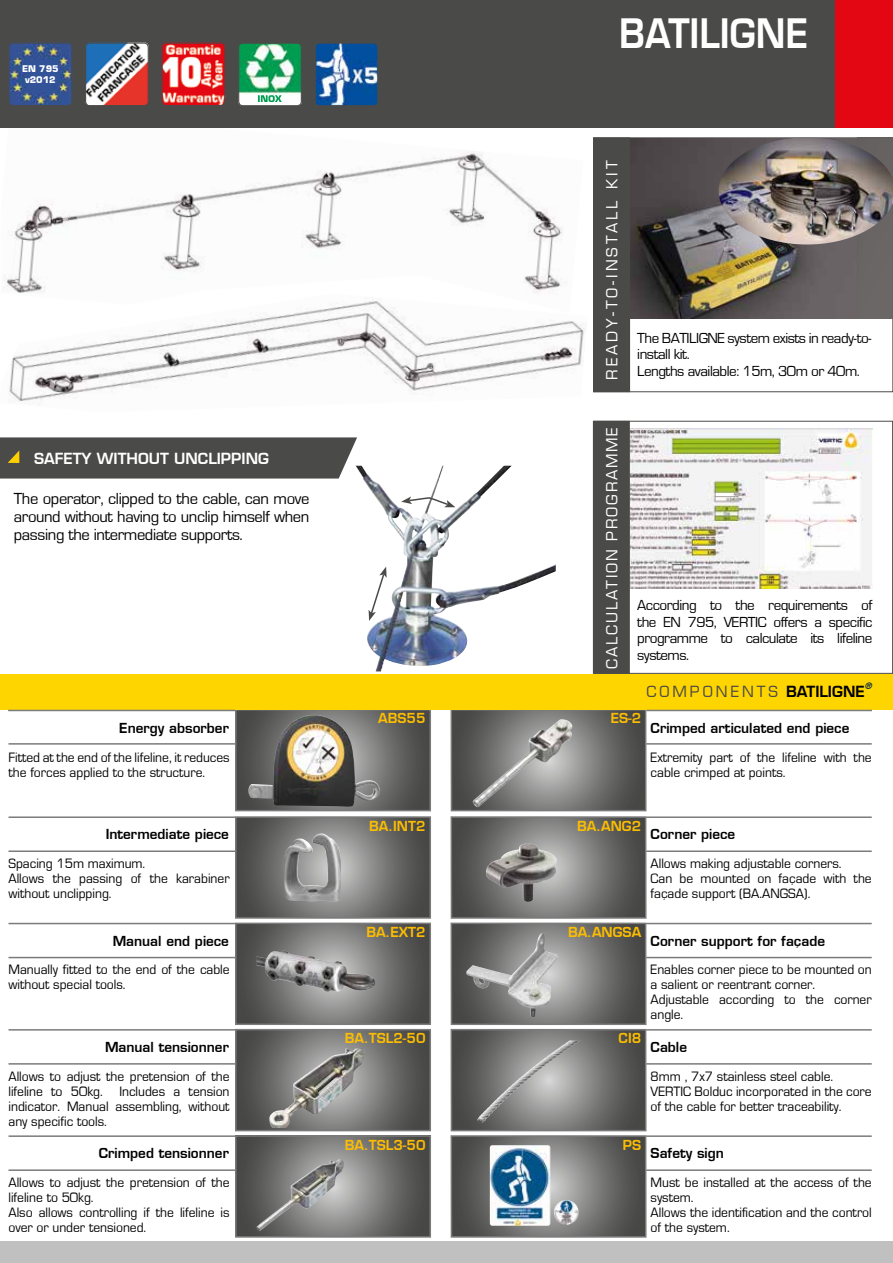
<style>
.page{position:relative;width:893px;height:1263px;background:#fff}
.page>*{position:absolute;margin:0;border:0;box-sizing:border-box;transform-origin:0 0}
.t1{font:600 39.6px "Eurostile LT";color:#fff;scale:.91 1}
.t2{font:16.5px/18px "Eurostile";letter-spacing:-.02em;color:#000;text-align:justify}
.t3{font:15px/16.5px "Eurostile";letter-spacing:-.03em;color:#000;text-align:justify}
.t4{font:600 15px "Eurostile LT";color:#fff}
.t5{font:15px "Eurostile LT";letter-spacing:.12em;color:#fff}
.t6{font:15px "Eurostile LT";letter-spacing:.2em;color:#4a4a49}
.t7{font:15px "Eurostile LT";letter-spacing:.2em;color:#fff}
.t8{font:14.1px/15px "Eurostile";color:#000;scale:.96 1}
.t9{font:600 13.5px "Eurostile LT";color:#000}
.t10{font:600 13.5px "Eurostile LT";color:#fcbd00}
.t11{font:700 9px/10.8px "Eurostile LT";color:#fff;text-align:center}
.t12{font:italic 700 8.7px "Eurostile LT";color:#00264a}
.s1{font-weight:600;color:#000}
</style>
<div class="page">
<div style="left:0;top:0;width:893px;height:128px;background:#4a4a49"></div>
<div style="left:593px;top:421px;width:300px;height:253px;border:1px solid #4a4a49"></div>
<img style="left:4px;top:151px;width:559px;height:142px">
<img style="left:85px;top:43px;width:64px;height:61px">
<div style="left:85px;top:43px;width:64px;height:63px;border:1px solid #4a4a49;border-radius:4px"></div>
<img style="left:630px;top:429px;width:242px;height:160px">
<img style="left:162px;top:43px;width:63px;height:61px">
<div style="left:162px;top:43px;width:63px;height:63px;border:1px solid #4a4a49;border-radius:4px"></div>
<img style="left:240px;top:45px;width:60px;height:59px">
<img style="left:258px;top:95px;width:24px;height:7px">
<div style="left:238px;top:43px;width:64px;height:63px;border:1px solid #4a4a49;border-radius:4px"></div>
<svg style="left:238px;top:1032px;width:190px;height:96px;background:#616161"></svg>
<div style="left:235px;top:1029px;width:196px;height:102px;border:2px solid #7c7b7b"></div>
<hr style="left:9px;top:1029px;width:226px;height:1px;background:#7c7b7b">
<hr style="left:9px;top:1063px;width:226px;height:1px;background:#7c7b7b">
<img style="left:269px;top:1048px;width:96px;height:80px">
<svg style="left:238px;top:1138px;width:190px;height:97px;background:#6c6c6c"></svg>
<div style="left:235px;top:1135px;width:196px;height:103px;border:2px solid #7c7b7b"></div>
<hr style="left:9px;top:1135px;width:226px;height:2px;background:#7c7b7b">
<hr style="left:9px;top:1169px;width:226px;height:2px;background:#7c7b7b">
<img style="left:256px;top:1159px;width:88px;height:72px">
<svg style="left:454px;top:819px;width:189px;height:97px;background:#6c6c6c"></svg>
<div style="left:451px;top:816px;width:195px;height:103px;border:2px solid #7c7b7b"></div>
<hr style="left:646px;top:816px;width:226px;height:2px;background:#7c7b7b">
<hr style="left:646px;top:850px;width:226px;height:2px;background:#7c7b7b">
<img style="left:485px;top:843px;width:74px;height:59px">
<svg style="left:454px;top:712px;width:189px;height:96px;background:#646463"></svg>
<div style="left:451px;top:709px;width:195px;height:102px;border:2px solid #7c7b7b"></div>
<hr style="left:646px;top:743px;width:226px;height:2px;background:#7c7b7b">
<img style="left:472px;top:719px;width:100px;height:88px">
<svg style="left:454px;top:925px;width:189px;height:97px;background:#6d6c6c"></svg>
<div style="left:451px;top:922px;width:195px;height:103px;border:2px solid #7c7b7b"></div>
<hr style="left:646px;top:923px;width:226px;height:1px;background:#7c7b7b">
<hr style="left:646px;top:957px;width:226px;height:1px;background:#7c7b7b">
<img style="left:466px;top:933px;width:93px;height:85px">
<svg style="left:454px;top:1032px;width:189px;height:96px;background:#616060"></svg>
<div style="left:451px;top:1029px;width:195px;height:102px;border:2px solid #7c7b7b"></div>
<hr style="left:646px;top:1029px;width:226px;height:1px;background:#7c7b7b">
<hr style="left:646px;top:1063px;width:226px;height:1px;background:#7c7b7b">
<img style="left:477px;top:1040px;width:104px;height:83px">
<svg style="left:454px;top:1138px;width:189px;height:97px;background:#686867"></svg>
<div style="left:451px;top:1135px;width:195px;height:103px;border:2px solid #7c7b7b"></div>
<hr style="left:646px;top:1135px;width:226px;height:2px;background:#7c7b7b">
<hr style="left:646px;top:1169px;width:226px;height:2px;background:#7c7b7b">
<img style="left:490px;top:1145px;width:75px;height:81px">
<img style="left:9px;top:297px;width:578px;height:107px">
<img style="left:9px;top:43px;width:63px;height:61px">
<div style="left:9px;top:43px;width:63px;height:63px;border:1px solid #4a4a49;border-radius:4px"></div>
<svg style="left:238px;top:925px;width:190px;height:97px;background:#706f6f"></svg>
<div style="left:235px;top:922px;width:196px;height:103px;border:2px solid #7c7b7b"></div>
<hr style="left:9px;top:923px;width:226px;height:1px;background:#7c7b7b">
<hr style="left:9px;top:957px;width:226px;height:1px;background:#7c7b7b">
<img style="left:257px;top:951px;width:71px;height:41px">
<svg style="left:238px;top:819px;width:190px;height:97px;background:#6c6b6b"></svg>
<div style="left:235px;top:816px;width:196px;height:103px;border:2px solid #7c7b7b"></div>
<hr style="left:9px;top:816px;width:226px;height:2px;background:#7c7b7b">
<hr style="left:9px;top:850px;width:226px;height:2px;background:#7c7b7b">
<img style="left:284px;top:833px;width:57px;height:69px">
<svg style="left:238px;top:712px;width:190px;height:96px;background:#595958"></svg>
<div style="left:235px;top:709px;width:196px;height:102px;border:2px solid #7c7b7b"></div>
<hr style="left:9px;top:743px;width:226px;height:2px;background:#7c7b7b">
<img style="left:248px;top:715px;width:132px;height:92px">
<img style="left:317px;top:45px;width:59px;height:59px">
<div style="left:315px;top:43px;width:63px;height:63px;border:1px solid #4a4a49;border-radius:4px"></div>
<img style="left:357px;top:466px;width:147px;height:205px">
<svg style="left:369px;top:567px;width:18px;height:54px"></svg>
<svg style="left:401px;top:496px;width:54px;height:11px"></svg>
<div style="left:0;top:674px;width:893px;height:36px;background:#ffd500"></div>
<div style="left:836px;top:0;width:57px;height:128px;background:#e30613"></div>
<div style="left:0;top:437px;width:357px;height:41px;background:#4a4a49"></div>
<div style="left:593px;top:421px;width:37px;height:253px;background:#4a4a49;border:2px solid #4a4a49"></div>
<hr style="left:646px;top:710px;width:226px;height:1px;background:#7c7b7b">
<hr style="left:8px;top:710px;width:227px;height:1px;background:#7c7b7b">
<img style="left:630px;top:137px;width:263px;height:182px">
<div style="left:593px;top:137px;width:37px;height:255px;background:#4a4a49"></div>
<img style="left:719px;top:137px;width:174px;height:107px">
<div style="left:0;top:1242px;width:893px;height:21px;background:#c1c0c0"></div>
<p class="t11" style="left:22px;top:64px;width:38px">EN 795 v2012</p>
<p class="t4" style="left:34px;top:449px;width:236px">SAFETY WITHOUT UNCLIPPING</p>
<p class="t2" style="left:14px;top:490px;width:297px">The operator, clipped to the cable, can move around without having to unclip himself when passing the intermediate supports.</p>
<p class="t9" style="left:119px;top:720px;width:111px">Energy absorber</p>
<p class="t8" style="left:9px;top:750px;width:232px">Fitted at the end of the lifeline, it reduces the forces applied to the structure.</p>
<p class="t9" style="left:106px;top:826px;width:125px">Intermediate piece</p>
<p class="t8" style="left:9px;top:856px;width:232px">Spacing 15m maximum.<br>Allows the passing of the karabiner without unclipping.</p>
<p class="t9" style="left:113px;top:932px;width:118px">Manual end piece</p>
<p class="t8" style="left:9px;top:962px;width:232px">Manually fitted to the end of the cable without special tools.</p>
<p class="t9" style="left:105px;top:1038px;width:125px">Manual tensionner</p>
<p class="t8" style="left:9px;top:1069px;width:232px;text-align:justify">Allows to adjust the pretension of the lifeline to 50kg. Includes a tension indicator. Manual assembling, without any specific tools.</p>
<p class="t9" style="left:99px;top:1145px;width:132px">Crimped tensionner</p>
<p class="t8" style="left:9px;top:1175px;width:232px">Allows to adjust the pretension of the lifeline to 50kg.<br>Also allows controlling if the lifeline is over or under tensioned.</p>
<p class="t10" style="left:378px;top:710px;width:49px">ABS55</p>
<p class="t10" style="left:369px;top:817px;width:58px">BA.INT2</p>
<p class="t10" style="left:366px;top:924px;width:61px">BA.EXT2</p>
<p class="t10" style="left:345px;top:1030px;width:82px">BA.TSL2-50</p>
<p class="t10" style="left:345px;top:1136px;width:82px">BA.TSL3-50</p>
<h1 class="t1" style="left:619px;top:9px;width:209px">BATILIGNE</h1>
<p class="t7" style="left:603px;top:380px;width:221px;rotate:-90deg">READY-TO-INSTALL KIT</p>
<p class="t5" style="left:603px;top:669px;width:243px;rotate:-90deg">CALCULATION PROGRAMME</p>
<p class="t3" style="left:637px;top:329px;width:236px;text-align:left">The BATILIGNE system exists in ready-to&shy;install kit.<br>Lengths available: 15m, 30m or 40m.</p>
<p class="t3" style="left:637px;top:597px;width:237px">According to the requirements of the EN 795, VERTIC offers a specific programme to calculate its lifeline systems.</p>
<p class="t6" style="left:646px;top:683px;width:220px">COMPONENTS <span class="s1">BATILIGNE</span></p>
<p class="t12" style="left:865px;top:681px;width:10px">®</p>
<p class="t10" style="left:611px;top:710px;width:32px">ES-2</p>
<p class="t9" style="left:651px;top:720px;width:200px">Crimped articulated end piece</p>
<p class="t8" style="left:651px;top:750px;width:232px">Extremity part of the lifeline with the cable crimped at points.</p>
<p class="t10" style="left:577px;top:817px;width:66px">BA.ANG2</p>
<p class="t9" style="left:651px;top:826px;width:86px">Corner piece</p>
<p class="t8" style="left:651px;top:856px;width:232px">Allows making adjustable corners.<br>Can be mounted on façade with the façade support (BA.ANGSA).</p>
<p class="t10" style="left:568px;top:924px;width:75px">BA.ANGSA</p>
<p class="t10" style="left:619px;top:1030px;width:24px">CI8</p>
<p class="t10" style="left:623px;top:1136px;width:20px">PS</p>
<p class="t9" style="left:651px;top:932px;width:176px">Corner support for façade</p>
<p class="t8" style="left:651px;top:962px;width:232px">Enables corner piece to be mounted on a salient or reentrant corner.<br>Adjustable according to the corner angle.</p>
<p class="t9" style="left:651px;top:1038px;width:38px">Cable</p>
<p class="t8" style="left:651px;top:1069px;width:232px">8mm , 7x7 stainless steel cable.<br>VERTIC Bolduc incorporated in the core of the cable for better traceability.</p>
<p class="t9" style="left:651px;top:1145px;width:75px">Safety sign</p>
<p class="t8" style="left:651px;top:1175px;width:232px">Must be installed at the access of the system.<br>Allows the identification and the control of the system.</p>
</div>
